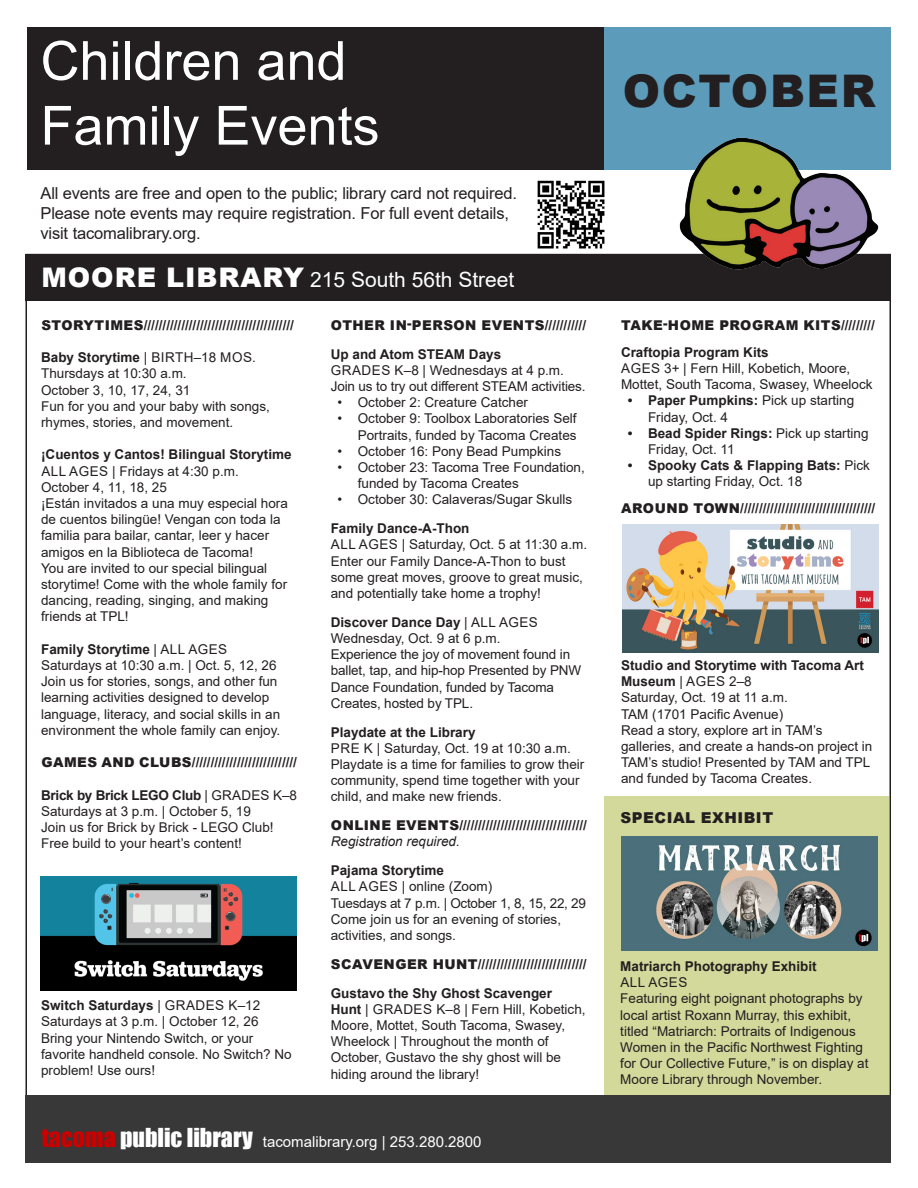
<style>
.page{position:relative;width:918px;height:1188px;background:#fff}
.page>*{position:absolute;margin:0;border:0;box-sizing:border-box;transform-origin:0 0}
.t1{font:54px "Arial";color:#fff}
.t2{font:900 45px "Arial";letter-spacing:.035em;color:#231f20}
.t3{font:21px "Arial";color:#fff}
.t4{font:16.5px/19.8px "Arial";letter-spacing:-.01em;color:#231f20}
.t5{font:15px "Arial";color:#fff}
.Paragraph_Style_4{font:900 15px "Arial";letter-spacing:.035em;color:#231f20}
.t6{font:13.5px/16.2px "Arial";color:#231f20}
.t7{font:700 13.5px/16.2px "Arial";color:#231f20}
.t8{font:900 13.5px "Arial";letter-spacing:.035em;color:#231f20}
.t9{font:13.5px "Arial";letter-spacing:-.02em;color:#231f20}
.t10{font:700 13.5px "Arial";letter-spacing:-.02em;color:#231f20}
.t11{font:italic 13.5px "Arial";color:#231f20}
.s1{font-weight:900;font-size:27px}
.s2{font-weight:400}
.s3{font-weight:700}
.s4{font-family:"Impact";font-size:24px;color:#c00}
.s5{font-family:"Impact";font-size:24px}
</style>
<div class="page">
<div style="left:27px;top:27px;width:577px;height:143px;background:#231f20"></div>
<div style="left:604px;top:27px;width:287px;height:143px;background:#5c9bba"></div>
<div style="left:26px;top:255px;width:865px;height:46px;background:#231f20"></div>
<div style="left:26px;top:1095px;width:865px;height:68px;background:#373837"></div>
<img style="left:537px;top:180px;width:68px;height:69px">
<img style="left:40px;top:876px;width:257px;height:114px">
<img style="left:665px;top:137px;width:226px;height:133px">
<div style="left:604px;top:796px;width:285px;height:299px;background:#d3d89b"></div>
<img style="left:621px;top:836px;width:257px;height:115px">
<img style="left:622px;top:525px;width:257px;height:128px">
<p class="t1" style="left:40px;top:24px;width:308px">Children and</p>
<p class="t1" style="left:40px;top:88px;width:341px">Family Events</p>
<p class="t4" style="left:40px;top:184px;width:478px">All events are free and open to the public; library card not required.<br>Please note events may require registration. For full event details, visit tacomalibrary.org.</p>
<p class="t3" style="left:41px;top:265px;width:475px"><span class="s1">MOORE LIBRARY</span> 215 South 56th Street</p>
<p class="t8" style="left:41px;top:315px;width:254px">STORYTIMES////////////////////////////////////////</p>
<p class="t7" style="left:41px;top:350px;width:216px">Baby Storytime <span class="s2">| BIRTH–18 MOS.</span></p>
<p class="t6" style="left:41px;top:365px;width:147px">Thursdays at 10:30 a.m.</p>
<p class="t6" style="left:41px;top:382px;width:151px">October 3, 10, 17, 24, 31</p>
<p class="t6" style="left:41px;top:398px;width:230px">Fun for you and your baby with songs, rhymes, stories, and movement.</p>
<p class="t7" style="left:41px;top:447px;width:252px">¡Cuentos y Cantos! Bilingual Storytime</p>
<p class="t6" style="left:41px;top:463px;width:199px">ALL AGES | Fridays at 4:30 p.m.</p>
<p class="t6" style="left:41px;top:479px;width:127px">October 4, 11, 18, 25</p>
<p class="t6" style="left:41px;top:495px;width:248px">¡Están invitados a una muy especial hora de cuentos bilingüe! Vengan con toda la familia para bailar, cantar, leer y hacer amigos en la Biblioteca de Tacoma!</p>
<p class="t6" style="left:41px;top:560px;width:248px">You are invited to our special bilingual storytime! Come with the whole family for dancing, reading, singing, and making friends at TPL!</p>
<p class="t7" style="left:41px;top:641px;width:188px">Family Storytime <span class="s2">| ALL AGES</span></p>
<p class="t6" style="left:41px;top:657px;width:237px">Saturdays at 10:30 a.m. | Oct. 5, 12, 26</p>
<p class="t6" style="left:41px;top:673px;width:241px">Join us for stories, songs, and other fun learning activities designed to develop language, literacy, and social skills in an environment the whole family can enjoy.</p>
<p class="t8" style="left:41px;top:753px;width:257px">GAMES AND CLUBS////////////////////////////</p>
<p class="t10" style="left:41px;top:785px;width:257px">Brick by Brick LEGO Club <span class="s2">| GRADES K–8</span></p>
<p class="t6" style="left:41px;top:803px;width:211px">Saturdays at 3 p.m. | October 5, 19</p>
<p class="t6" style="left:41px;top:819px;width:234px">Join us for Brick by Brick - LEGO Club!<br>Free build to your heart’s content!</p>
<p class="t7" style="left:41px;top:998px;width:221px">Switch Saturdays <span class="s2">| GRADES K–12</span></p>
<p class="t6" style="left:41px;top:1013px;width:219px">Saturdays at 3 p.m. | October 12, 26</p>
<p class="t6" style="left:41px;top:1030px;width:252px">Bring your Nintendo Switch, or your favorite handheld console. No Switch? No problem! Use ours!</p>
<p class="t8" style="left:331px;top:315px;width:257px">OTHER IN-PERSON EVENTS///////////</p>
<p class="t7" style="left:331px;top:346px;width:172px">Up and Atom STEAM Days</p>
<p class="t6" style="left:331px;top:362px;width:234px">GRADES K–8 | Wednesdays at 4 p.m.</p>
<p class="t6" style="left:331px;top:378px;width:256px">Join us to try out different STEAM activities.</p>
<p class="t6" style="left:338px;top:394px;width:192px">• October 2: Creature Catcher</p>
<p class="t6" style="left:338px;top:410px;width:241px;text-align:right">• October 9: Toolbox Laboratories Self<br>Portraits, funded by Tacoma Creates</p>
<p class="t6" style="left:338px;top:443px;width:225px">• October 16: Pony Bead Pumpkins</p>
<p class="t6" style="left:358px;top:459px;width:229px;text-indent:-20px">• October 23: Tacoma Tree Foundation, funded by Tacoma Creates</p>
<p class="t6" style="left:338px;top:491px;width:236px">• October 30: Calaveras/Sugar Skulls</p>
<p class="t7" style="left:331px;top:521px;width:140px">Family Dance-A-Thon</p>
<p class="t6" style="left:331px;top:536px;width:258px">ALL AGES | Saturday, Oct. 5 at 11:30 a.m.</p>
<p class="t6" style="left:331px;top:553px;width:254px">Enter our Family Dance-A-Thon to bust some great moves, groove to great music, and potentially take home a trophy!</p>
<p class="t7" style="left:331px;top:614px;width:209px">Discover Dance Day <span class="s2">| ALL AGES</span></p>
<p class="t6" style="left:331px;top:630px;width:171px">Wednesday, Oct. 9 at 6 p.m.</p>
<p class="t6" style="left:331px;top:646px;width:252px">Experience the joy of movement found in ballet, tap, and hip-hop Presented by PNW Dance Foundation, funded by Tacoma Creates, hosted by TPL.</p>
<p class="t7" style="left:331px;top:724px;width:146px">Playdate at the Library</p>
<p class="t6" style="left:331px;top:740px;width:241px">PRE K | Saturday, Oct. 19 at 10:30 a.m.</p>
<p class="t6" style="left:331px;top:756px;width:255px">Playdate is a time for families to grow their community, spend time together with your child, and make new friends.</p>
<p class="t8" style="left:331px;top:816px;width:258px">ONLINE EVENTS//////////////////////////////////</p>
<p class="t11" style="left:331px;top:833px;width:131px">Registration required.</p>
<p class="t7" style="left:331px;top:863px;width:115px">Pajama Storytime</p>
<p class="t6" style="left:331px;top:878px;width:163px">ALL AGES | online (Zoom)</p>
<p class="t9" style="left:331px;top:894px;width:257px">Tuesdays at 7 p.m. | October 1, 8, 15, 22, 29</p>
<p class="t6" style="left:331px;top:911px;width:232px">Come join us for an evening of stories, activities, and songs.</p>
<p class="t8" style="left:331px;top:954px;width:257px">SCAVENGER HUNT/////////////////////////////</p>
<p class="t6" style="left:331px;top:985px;width:256px"><span class="s3">Gustavo the Shy Ghost Scavenger Hunt</span> | GRADES K–8 | Fern Hill, Kobetich, Moore, Mottet, South Tacoma, Swasey, Wheelock | Throughout the month of October, Gustavo the shy ghost will be hiding around the library!</p>
<p class="t5" style="left:42px;top:1132px;width:441px"><span class="s4">tacoma</span> <span class="s5">public library</span> tacomalibrary.org | 253.280.2800</p>
<p class="t2" style="left:623px;top:58px;width:254px">OCTOBER</p>
<p class="t8" style="left:621px;top:315px;width:255px">TAKE-HOME PROGRAM KITS/////////</p>
<p class="t7" style="left:621px;top:344px;width:149px">Craftopia Program Kits</p>
<p class="t6" style="left:621px;top:360px;width:253px">AGES 3+ | Fern Hill, Kobetich, Moore,<br>Mottet, South Tacoma, Swasey, Wheelock</p>
<p class="t6" style="left:648px;top:392px;width:208px;text-indent:-20px"><span class="s3">• Paper Pumpkins:</span> Pick up starting<br>Friday, Oct. 4</p>
<p class="t6" style="left:648px;top:425px;width:222px;text-indent:-20px"><span class="s3">• Bead Spider Rings:</span> Pick up starting<br>Friday, Oct. 11</p>
<p class="t6" style="left:648px;top:457px;width:224px;text-indent:-20px"><span class="s3">• Spooky Cats &amp; Flapping Bats:</span> Pick up starting Friday, Oct. 18</p>
<p class="t8" style="left:621px;top:499px;width:256px">AROUND TOWN////////////////////////////////////</p>
<p class="t7" style="left:621px;top:657px;width:245px">Studio and Storytime with Tacoma Art<br>Museum <span class="s2">| AGES 2–8</span></p>
<p class="t6" style="left:621px;top:689px;width:168px">Saturday, Oct. 19 at 11 a.m.</p>
<p class="t6" style="left:621px;top:706px;width:164px">TAM (1701 Pacific Avenue)</p>
<p class="t6" style="left:621px;top:722px;width:253px">Read a story, explore art in TAM’s galleries, and create a hands-on project in TAM’s studio! Presented by TAM and TPL and funded by Tacoma Creates.</p>
<p class="Paragraph_Style_4" style="left:621px;top:806px;width:154px">SPECIAL EXHIBIT</p>
<p class="t7" style="left:620px;top:958px;width:198px">Matriarch Photography Exhibit</p>
<p class="t6" style="left:620px;top:974px;width:68px">ALL AGES</p>
<p class="t6" style="left:620px;top:991px;width:250px">Featuring eight poignant photographs by local artist Roxann Murray, this exhibit, titled “Matriarch: Portraits of Indigenous Women in the Pacific Northwest Fighting for Our Collective Future,” is on display at Moore Library through November.</p>
</div>
